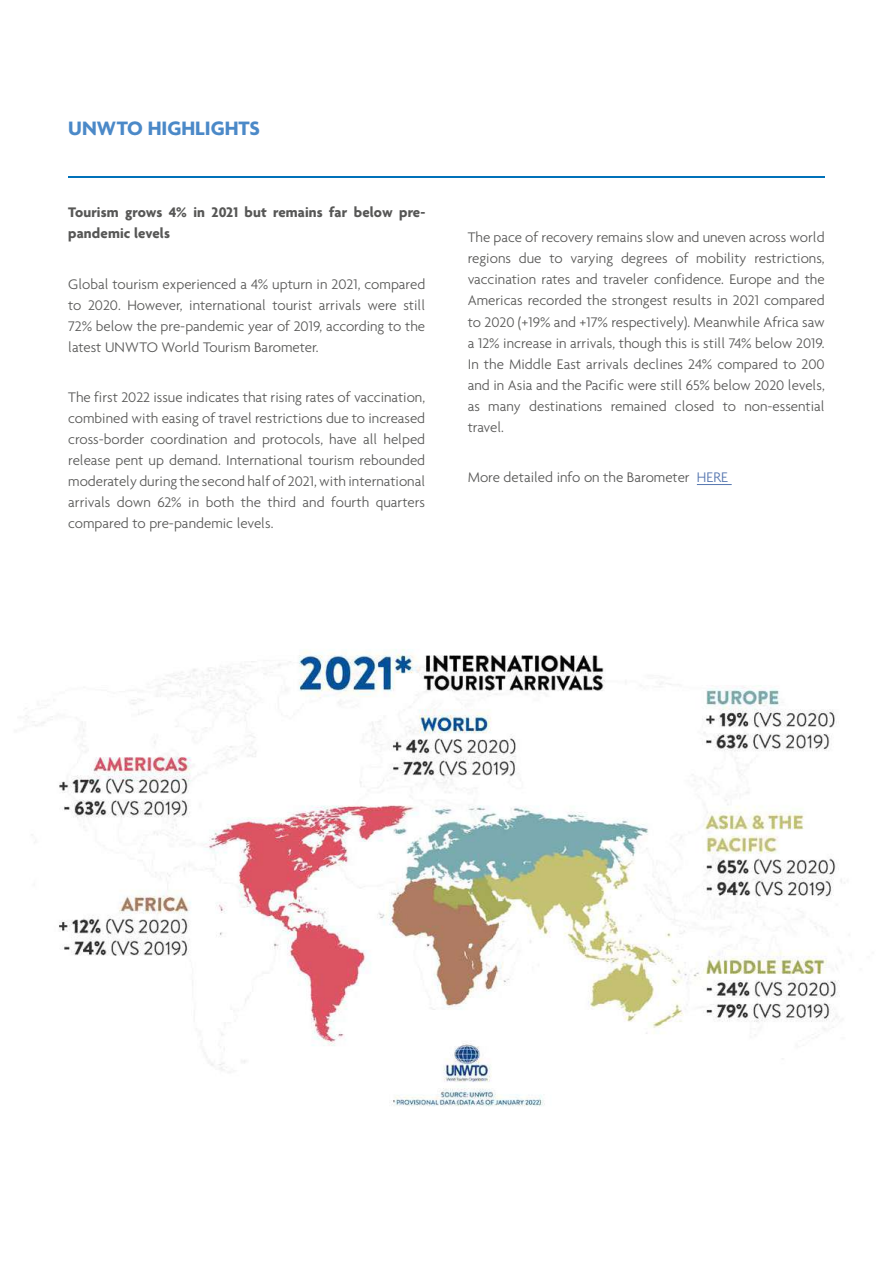
<style>
.page{position:relative;width:893px;height:1263px;background:#fff}
.page>*{position:absolute;margin:0;border:0;box-sizing:border-box;transform-origin:0 0}
.t1{font:700 21px "Agenda";color:#4b89c8}
.t2{font:300 15px/21px "Agenda";color:#575756;text-align:justify}
.t3{font:700 15px/21px "Agenda";letter-spacing:.01em;color:#575756}
.s1{color:#5576af}
</style>
<div class="page">
<hr style="left:68px;top:176px;width:757px;height:2px;background:#0071b9">
<hr style="left:697px;top:484px;width:35px;height:1px;background:#5576af">
<img style="left:25px;top:649px;width:820px;height:458px">
<h1 class="t1" style="left:68px;top:117px;width:193px">UNWTO HIGHLIGHTS</h1>
<p class="t3" style="left:68px;top:203px;width:359px">Tourism grows 4% in 2021 but remains far below pre&shy;pandemic levels</p>
<p class="t2" style="left:68px;top:273px;width:359px">Global tourism experienced a 4% upturn in 2021, compared to 2020. However, international tourist arrivals were still 72% below the pre-pandemic year of 2019, according to the latest UNWTO World Tourism Barometer.</p>
<p class="t2" style="left:68px;top:387px;width:358px">The first 2022 issue indicates that rising rates of vaccination, combined with easing of travel restrictions due to increased cross-border coordination and protocols, have all helped release pent up demand. International tourism rebounded moderately during the second half of 2021, with international arrivals down 62% in both the third and fourth quarters compared to pre-pandemic levels.</p>
<p class="t2" style="left:468px;top:227px;width:359px">The pace of recovery remains slow and uneven across world regions due to varying degrees of mobility restrictions, vaccination rates and traveler confidence. Europe and the Americas recorded the strongest results in 2021 compared to 2020 (+19% and +17% respectively). Meanwhile Africa saw a 12% increase in arrivals, though this is still 74% below 2019.<br>In the Middle East arrivals declines 24% compared to 200 and in Asia and the Pacific were still 65% below 2020 levels, as many destinations remained closed to non-essential travel.</p>
<p class="t2" style="left:468px;top:466px;width:262px">More detailed info on the Barometer <span class="s1">HERE</span></p>
</div>
